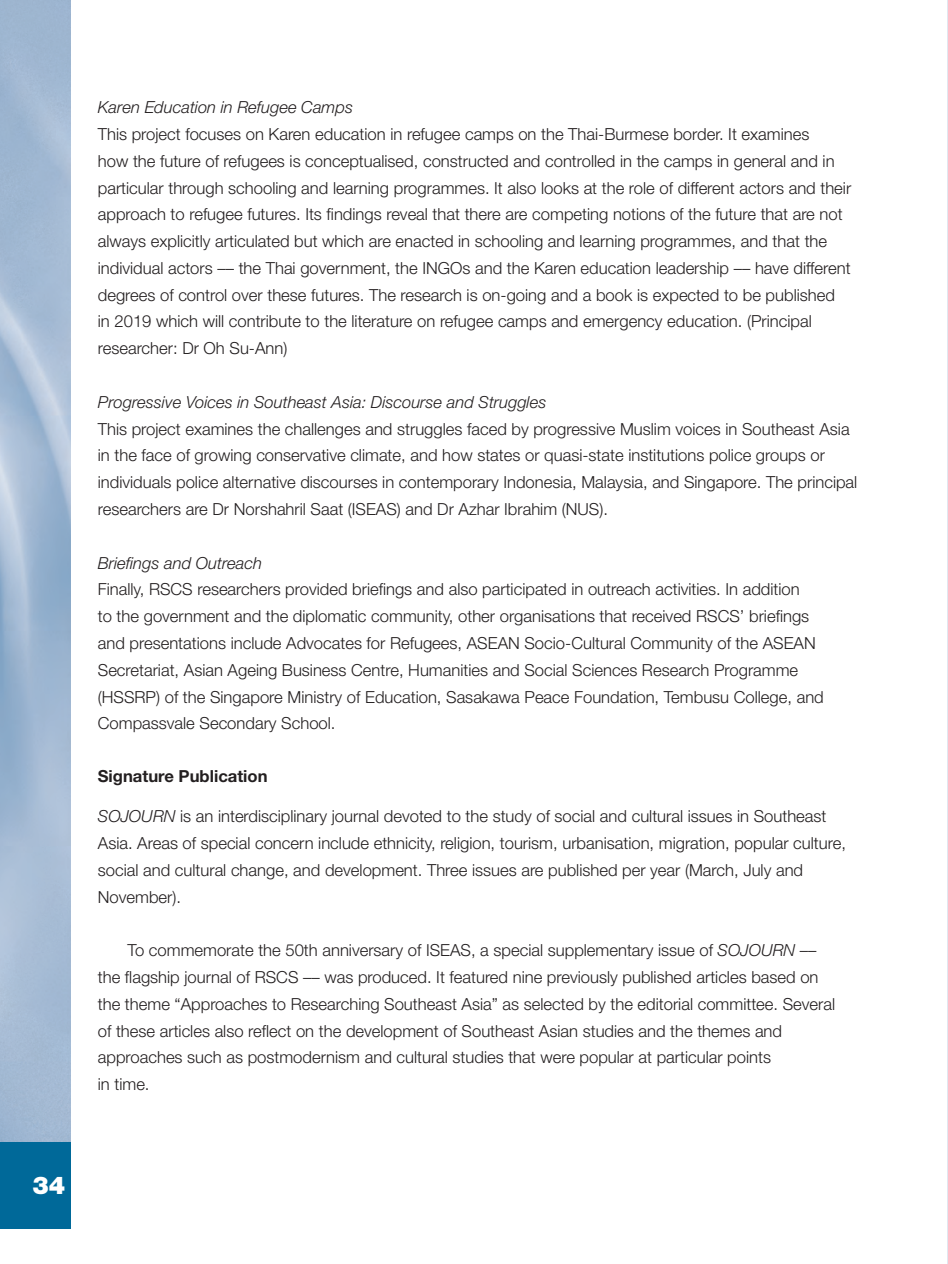
<style>
.page{position:relative;width:948px;height:1264px;background:#fff}
.page>*{position:absolute;margin:0;border:0;box-sizing:border-box;transform-origin:0 0}
.t1{font:900 24.5px "Helvetica Neue";color:#fff}
.Body_text{font:300 16.62px/26.8px "Helvetica Neue";color:#231f20}
.Body_text_indent_for{font:300 16.62px/26.8px "Helvetica Neue";color:#231f20}
.B_Head_italic-9_5pt{font:italic 300 16.62px "Helvetica Neue";color:#231f20}
.A_Bold_Head-9_5pt{font:700 16.62px "Helvetica Neue";color:#231f20}
.s1{font-style:italic}
</style>
<div class="page">
<hr style="left:947px;top:0;width:1px;height:1263px;background:#e1e7f0">
<div style="left:0;top:1142px;width:70px;height:86px;background:#006999"></div>
<p class="B_Head_italic-9_5pt" style="left:98px;top:97px;width:256px">Karen Education in Refugee Camps</p>
<p class="Body_text" style="left:98px;top:120px;width:754px">This project focuses on Karen education in refugee camps on the Thai-Burmese border. It examines<br>how the future of refugees is conceptualised, constructed and controlled in the camps in general and in particular through schooling and learning programmes. It also looks at the role of different actors and their approach to refugee futures. Its findings reveal that there are competing notions of the future that are not always explicitly articulated but which are enacted in schooling and learning programmes, and that the individual actors –– the Thai government, the INGOs and the Karen education leadership –– have different degrees of control over these futures. The research is on-going and a book is expected to be published<br>in 2019 which will contribute to the literature on refugee camps and emergency education. (Principal researcher: Dr Oh Su-Ann)</p>
<p class="B_Head_italic-9_5pt" style="left:98px;top:392px;width:450px">Progressive Voices in Southeast Asia: Discourse and Struggles</p>
<p class="Body_text" style="left:98px;top:415px;width:760px">This project examines the challenges and struggles faced by progressive Muslim voices in Southeast Asia in the face of growing conservative climate, and how states or quasi-state institutions police groups or individuals police alternative discourses in contemporary Indonesia, Malaysia, and Singapore. The principal researchers are Dr Norshahril Saat (ISEAS) and Dr Azhar Ibrahim (NUS).</p>
<p class="B_Head_italic-9_5pt" style="left:98px;top:553px;width:166px">Briefings and Outreach</p>
<p class="Body_text" style="left:98px;top:575px;width:727px">Finally, RSCS researchers provided briefings and also participated in outreach activities. In addition<br>to the government and the diplomatic community, other organisations that received RSCS’ briefings and presentations include Advocates for Refugees, ASEAN Socio-Cultural Community of the ASEAN Secretariat, Asian Ageing Business Centre, Humanities and Social Sciences Research Programme (HSSRP) of the Singapore Ministry of Education, Sasakawa Peace Foundation, Tembusu College, and Compassvale Secondary School.</p>
<p class="A_Bold_Head-9_5pt" style="left:98px;top:766px;width:171px">Signature Publication</p>
<p class="Body_text" style="left:98px;top:802px;width:749px"><span class="s1">SOJOURN</span> is an interdisciplinary journal devoted to the study of social and cultural issues in Southeast Asia. Areas of special concern include ethnicity, religion, tourism, urbanisation, migration, popular culture, social and cultural change, and development. Three issues are published per year (March, July and November).</p>
<p class="Body_text_indent_for" style="left:98px;top:936px;width:738px;text-indent:30px">To commemorate the 50th anniversary of ISEAS, a special supplementary issue of <span class="s1">SOJOURN</span> –– the flagship journal of RSCS –– was produced. It featured nine previously published articles based on the theme “Approaches to Researching Southeast Asia” as selected by the editorial committee. Several of these articles also reflect on the development of Southeast Asian studies and the themes and approaches such as postmodernism and cultural studies that were popular at particular points<br>in time.</p>
<h1 class="t1" style="left:33px;top:1170px;width:34px">34</h1>
</div>
